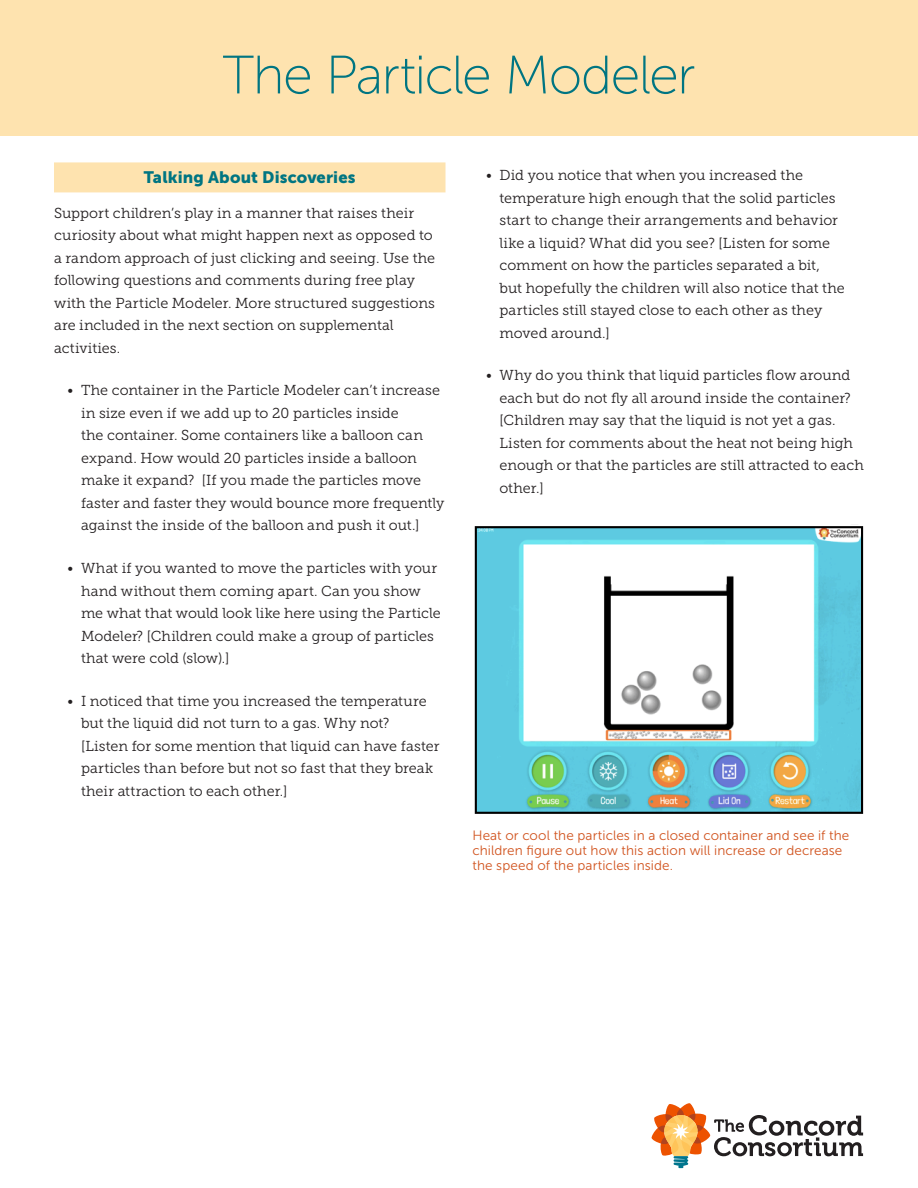
<style>
.page{position:relative;width:918px;height:1188px;background:#fff}
.page>*{position:absolute;margin:0;border:0;box-sizing:border-box;transform-origin:0 0}
.t1{font:54px "Museo Sans 100";letter-spacing:-.03em;color:#007582}
.Beige_bar{font:16.5px "Museo Sans 900";letter-spacing:.01em;color:#007582}
.text{font:14.4px/22.5px "Museo Slab 300";color:#231f20}
.t2{font:13.5px/15px "Museo Sans 300";letter-spacing:.005em;color:#d1541f}
</style>
<div class="page">
<div style="left:0;top:0;width:918px;height:136px;background:#fee3af"></div>
<div style="left:54px;top:162px;width:392px;height:30px;background:#fee3af"></div>
<svg style="left:652px;top:1103px;width:211px;height:65px"></svg>
<img style="left:474px;top:526px;width:390px;height:288px">
<p class="t1" style="left:223px;top:46px;width:474px">The Particle Modeler</p>
<p class="Beige_bar" style="left:144px;top:168px;width:213px">Talking About Discoveries</p>
<p class="text" style="left:54px;top:202px;width:383px">Support children’s play in a manner that raises their curiosity about what might happen next as opposed to a random approach of just clicking and seeing. Use the following questions and comments during free play with the Particle Modeler. More structured suggestions are included in the next section on supplemental activities.</p>
<p class="text" style="left:81px;top:379px;width:365px;text-indent:-14px">• The container in the Particle Modeler can’t increase in size even if we add up to 20 particles inside<br>the container. Some containers like a balloon can expand. How would 20 particles inside a balloon make it expand? [If you made the particles move faster and faster they would bounce more frequently against the inside of the balloon and push it out.]</p>
<p class="text" style="left:81px;top:557px;width:361px;text-indent:-14px">• What if you wanted to move the particles with your hand without them coming apart. Can you show me what that would look like here using the Particle Modeler? [Children could make a group of particles that were cold (slow).]</p>
<p class="text" style="left:81px;top:690px;width:360px;text-indent:-14px">• I noticed that time you increased the temperature but the liquid did not turn to a gas. Why not? [Listen for some mention that liquid can have faster particles than before but not so fast that they break their attraction to each other.]</p>
<p class="text" style="left:500px;top:164px;width:347px;text-indent:-14px">• Did you notice that when you increased the temperature high enough that the solid particles start to change their arrangements and behavior like a liquid? What did you see? [Listen for some comment on how the particles separated a bit, but hopefully the children will also notice that the particles still stayed close to each other as they moved around.]</p>
<p class="text" style="left:500px;top:364px;width:366px;text-indent:-14px">• Why do you think that liquid particles flow around each but do not fly all around inside the container? [Children may say that the liquid is not yet a gas.<br>Listen for comments about the heat not being high enough or that the particles are still attracted to each other.]</p>
<p class="t2" style="left:472px;top:828px;width:378px">Heat or cool the particles in a closed container and see if the children figure out how this action will increase or decrease the speed of the particles inside.</p>
</div>
